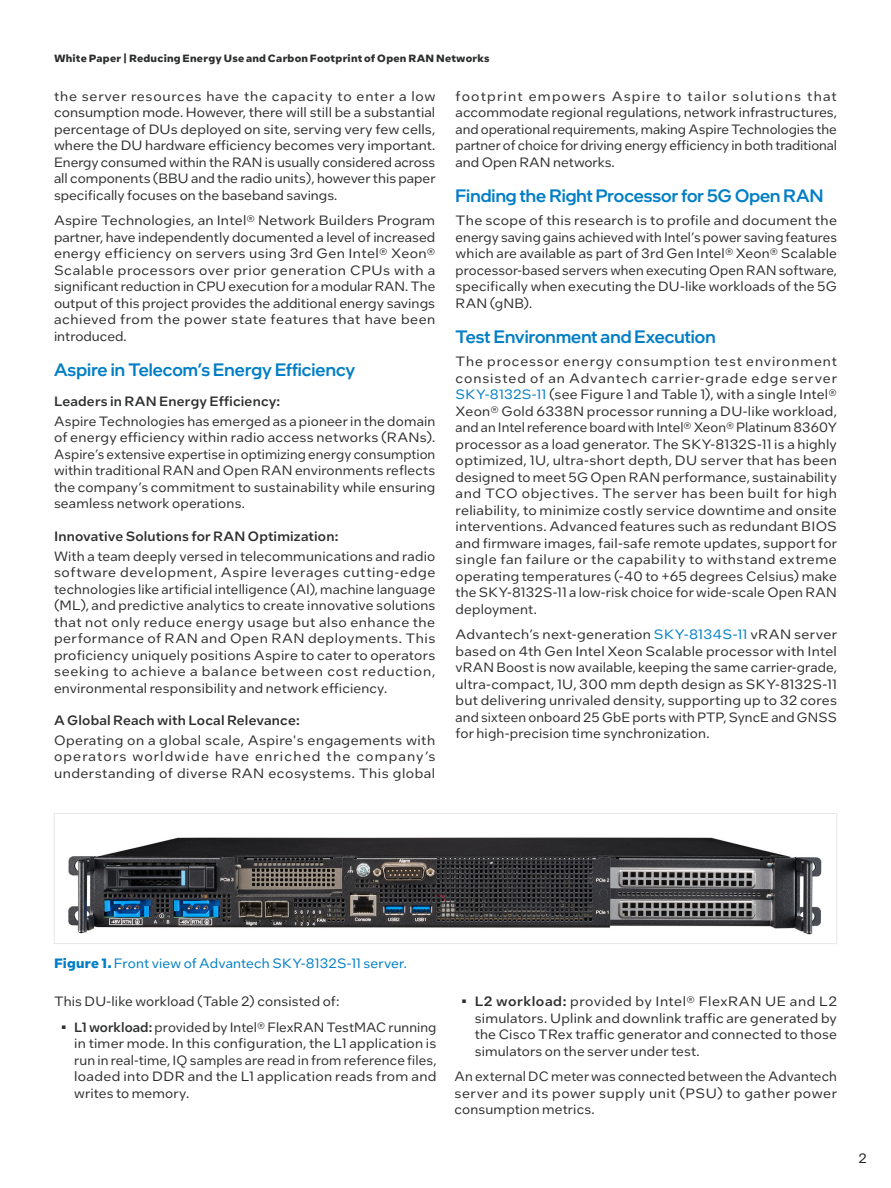
<style>
.page{position:relative;width:891px;height:1188px;background:#fff}
.page>*{position:absolute;margin:0;border:0;box-sizing:border-box;transform-origin:0 0}
.CopyHeaderBlue{font:500 18px "Intel One Display";color:#007ec5}
.MainCopy___Caption{font:13.5px/16.5px "Intel One Text";letter-spacing:.01em;color:#2d2f2e;text-align:justify}
.MainCopy___Caption-2{font:500 13.5px "Intel One Text";letter-spacing:.01em;color:#2d2f2e}
.MainCopy___Caption-3{font:13.5px "Intel One Text";letter-spacing:.01em;color:#007ec5}
.Table_of_Contents{font:13.5px "Intel One Text";color:#231f20}
.Document_Header{font:700 10.5px "Intel One Text";letter-spacing:.02em;color:#2d2f2e}
.s1{color:#007ec5}
.s2{font-weight:700}
.s3{font-weight:500}
</style>
<div class="page">
<img style="left:68px;top:837px;width:754px;height:98px">
<div style="left:54px;top:813px;width:783px;height:131px;border:1px solid #e6e7e9"></div>
<p class="Document_Header" style="left:54px;top:51px;width:437px">White Paper | Reducing Energy Use and Carbon Footprint of Open RAN Networks</p>
<p class="MainCopy___Caption" style="left:54px;top:87px;width:383px">the server resources have the capacity to enter a low consumption mode. However, there will still be a substantial percentage of DUs deployed on site, serving very few cells, where the DU hardware efficiency becomes very important.<br>Energy consumed within the RAN is usually considered across all components (BBU and the radio units), however this paper specifically focuses on the baseband savings.</p>
<p class="MainCopy___Caption" style="left:54px;top:212px;width:383px">Aspire Technologies, an Intel® Network Builders Program partner, have independently documented a level of increased energy efficiency on servers using 3rd Gen Intel® Xeon® Scalable processors over prior generation CPUs with a significant reduction in CPU execution for a modular RAN. The output of this project provides the additional energy savings achieved from the power state features that have been introduced.</p>
<p class="CopyHeaderBlue" style="left:54px;top:358px;width:303px">Aspire in Telecom’s Energy Efficiency</p>
<p class="MainCopy___Caption-2" style="left:54px;top:392px;width:228px">Leaders in RAN Energy Efficiency:</p>
<p class="MainCopy___Caption" style="left:54px;top:413px;width:383px">Aspire Technologies has emerged as a pioneer in the domain of energy efficiency within radio access networks (RANs).<br>Aspire’s extensive expertise in optimizing energy consumption within traditional RAN and Open RAN environments reflects the company’s commitment to sustainability while ensuring seamless network operations.</p>
<p class="MainCopy___Caption-2" style="left:54px;top:527px;width:286px">Innovative Solutions for RAN Optimization:</p>
<p class="MainCopy___Caption" style="left:54px;top:547px;width:383px">With a team deeply versed in telecommunications and radio software development, Aspire leverages cutting-edge technologies like artificial intelligence (AI), machine language (ML), and predictive analytics to create innovative solutions that not only reduce energy usage but also enhance the performance of RAN and Open RAN deployments. This proficiency uniquely positions Aspire to cater to operators seeking to achieve a balance between cost reduction, environmental responsibility and network efficiency.</p>
<p class="MainCopy___Caption-2" style="left:54px;top:711px;width:247px">A Global Reach with Local Relevance:</p>
<p class="MainCopy___Caption" style="left:54px;top:731px;width:383px">Operating on a global scale, Aspire's engagements with operators worldwide have enriched the company’s understanding of diverse RAN ecosystems. This global</p>
<p class="MainCopy___Caption" style="left:456px;top:87px;width:383px">footprint empowers Aspire to tailor solutions that accommodate regional regulations, network infrastructures, and operational requirements, making Aspire Technologies the partner of choice for driving energy efficiency in both traditional and Open RAN networks.</p>
<p class="CopyHeaderBlue" style="left:456px;top:184px;width:369px">Finding the Right Processor for 5G Open RAN</p>
<p class="MainCopy___Caption" style="left:456px;top:212px;width:383px">The scope of this research is to profile and document the energy saving gains achieved with Intel’s power saving features which are available as part of 3rd Gen Intel® Xeon® Scalable processor-based servers when executing Open RAN software, specifically when executing the DU-like workloads of the 5G RAN (gNB).</p>
<p class="CopyHeaderBlue" style="left:456px;top:325px;width:261px">Test Environment and Execution</p>
<p class="MainCopy___Caption" style="left:456px;top:353px;width:383px">The processor energy consumption test environment consisted of an Advantech carrier-grade edge server <span class="s1">SKY-8132S-11</span> (see Figure 1 and Table 1), with a single Intel® Xeon® Gold 6338N processor running a DU-like workload, and an Intel reference board with Intel® Xeon® Platinum 8360Y processor as a load generator. The SKY-8132S-11 is a highly optimized, 1U, ultra-short depth, DU server that has been designed to meet 5G Open RAN performance, sustainability and TCO objectives. The server has been built for high reliability, to minimize costly service downtime and onsite interventions. Advanced features such as redundant BIOS and firmware images, fail-safe remote updates, support for single fan failure or the capability to withstand extreme operating temperatures (-40 to +65 degrees Celsius) make the SKY-8132S-11 a low-risk choice for wide-scale Open RAN deployment.</p>
<p class="MainCopy___Caption" style="left:456px;top:626px;width:383px">Advantech’s next-generation <span class="s1">SKY-8134S-11</span> vRAN server based on 4th Gen Intel Xeon Scalable processor with Intel vRAN Boost is now available, keeping the same carrier-grade, ultra-compact, 1U, 300 mm depth design as SKY-8132S-11 but delivering unrivaled density, supporting up to 32 cores and sixteen onboard 25 GbE ports with PTP, SyncE and GNSS for high-precision time synchronization.</p>
<p class="MainCopy___Caption-3" style="left:54px;top:955px;width:354px"><span class="s2">Figure 1.</span> Front view of Advantech SKY-8132S-11 server.</p>
<p class="MainCopy___Caption" style="left:54px;top:993px;width:287px">This DU-like workload (Table 2) consisted of:</p>
<p class="MainCopy___Caption" style="left:74px;top:1018px;width:364px;text-indent:-14px"><span class="s3">• L1 workload:</span> provided by Intel® FlexRAN TestMAC running in timer mode. In this configuration, the L1 application is run in real-time, IQ samples are read in from reference files, loaded into DDR and the L1 application reads from and writes to memory.</p>
<p class="MainCopy___Caption" style="left:475px;top:993px;width:364px;text-indent:-14px"><span class="s3">• L2 workload:</span> provided by Intel® FlexRAN UE and L2 simulators. Uplink and downlink traffic are generated by the Cisco TRex traffic generator and connected to those simulators on the server under test.</p>
<p class="MainCopy___Caption" style="left:454px;top:1068px;width:384px">An external DC meter was connected between the Advantech server and its power supply unit (PSU) to gather power consumption metrics.</p>
<p class="Table_of_Contents" style="left:858px;top:1150px;width:10px">2</p>
</div>
